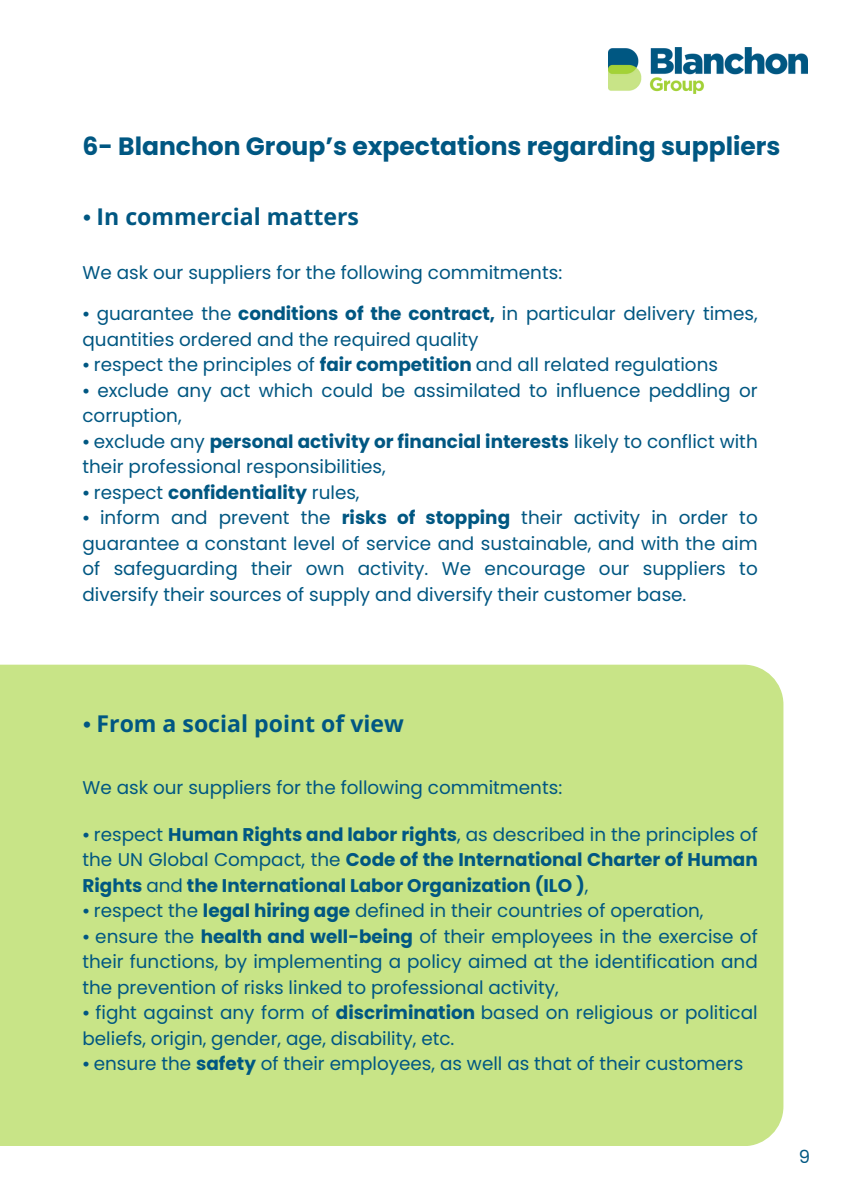
<style>
.page{position:relative;width:842px;height:1191px;background:#fff}
.page>*{position:absolute;margin:0;border:0;box-sizing:border-box;transform-origin:0 0}
.t1{font:700 25px "Poppins";color:#005782}
.t2{font:700 23.1px "Open Sans";color:#005782}
.t3{font:18.4px/25.5px "Poppins";color:#005782}
.t4{font:700 18.4px/25.5px "Poppins";color:#005782;text-align:justify}
.t5{font:18px "Poppins";color:#005782}
.s1{font-family:"Free Serif";font-weight:400}
.s2{font-family:"Free Serif"}
.s3{font-weight:700}
.s4{font-weight:400}
</style>
<div class="page">
<div style="left:0;top:664px;width:783px;height:481px;background:#c8e487"></div>
<img style="left:608px;top:47px;width:200px;height:47px">
<p class="t1" style="left:82px;top:129px;width:699px">6- Blanchon Group’s expectations regarding suppliers</p>
<p class="t2" style="left:82px;top:200px;width:278px"><span class="s1">⦁</span> In commercial matters</p>
<p class="t3" style="left:82px;top:259px;width:481px">We ask our suppliers for the following commitments:</p>
<h1 class="t3" style="left:82px;top:301px;width:677px"><span class="s2">⦁</span> guarantee the <span class="s3">conditions of the contract,</span> in particular delivery times, quantities ordered and the required quality</h1>
<h1 class="t3" style="left:82px;top:352px;width:637px"><span class="s2">⦁</span> respect the principles of <span class="s3">fair competition</span> and all related regulations</h1>
<p class="t3" style="left:82px;top:377px;width:677px"><span class="s2">⦁</span> exclude any act which could be assimilated to influence peddling or corruption,</p>
<p class="t3" style="left:82px;top:428px;width:677px"><span class="s2">⦁</span> exclude any <span class="s3">personal activity or financial interests</span> likely to conflict with their professional responsibilities,</p>
<p class="t4" style="left:82px;top:479px;width:279px"><span class="s1">⦁</span> <span class="s4">respect</span> confidentiality <span class="s4">rules,</span></p>
<p class="t3" style="left:82px;top:505px;width:677px;text-align:justify"><span class="s2">⦁</span> inform and prevent the <span class="s3">risks of stopping</span> their activity in order to guarantee a constant level of service and sustainable, and with the aim of safeguarding their own activity. We encourage our suppliers to diversify their sources of supply and diversify their customer base.</p>
<p class="t2" style="left:82px;top:706px;width:323px"><span class="s1">⦁</span> From a social point of view</p>
<h1 class="t3" style="left:82px;top:774px;width:481px">We ask our suppliers for the following commitments:</h1>
<p class="t4" style="left:82px;top:821px;width:677px"><span class="s1">⦁</span> <span class="s4">respect</span> Human Rights and labor rights<span class="s4">, as described in the principles of the UN Global Compact, the</span> Code of the International Charter of Human Rights <span class="s4">and</span> the International Labor Organization (ILO )<span class="s4">,</span></p>
<p class="t3" style="left:82px;top:897px;width:623px"><span class="s2">⦁</span> respect the <span class="s3">legal hiring age</span> defined in their countries of operation,</p>
<p class="t3" style="left:82px;top:923px;width:677px;text-align:justify"><span class="s2">⦁</span> ensure the <span class="s3">health and well-being</span> of their employees in the exercise of their functions, by implementing a policy aimed at the identification and the prevention of risks linked to professional activity,</p>
<p class="t3" style="left:82px;top:999px;width:677px"><span class="s2">⦁</span> fight against any form of <span class="s3">discrimination</span> based on religious or political beliefs, origin, gender, age, disability, etc.</p>
<p class="t3" style="left:82px;top:1050px;width:662px"><span class="s2">⦁</span> ensure the <span class="s3">safety</span> of their employees, as well as that of their customers</p>
<p class="t5" style="left:799px;top:1143px;width:13px">9</p>
</div>
